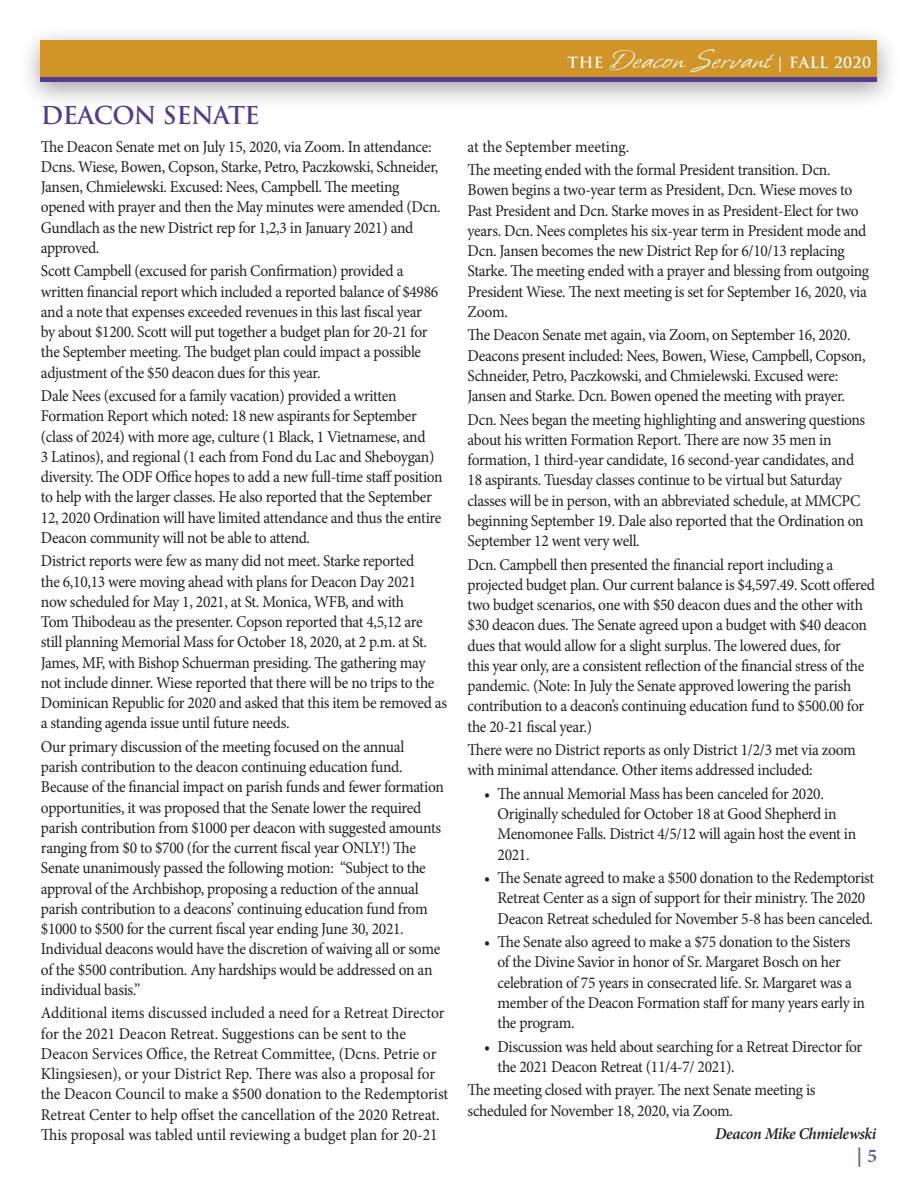
<style>
.page{position:relative;width:918px;height:1188px;background:#fff}
.page>*{position:absolute;margin:0;border:0;box-sizing:border-box;transform-origin:0 0}
.t1{font:30px "Whisper ROB";letter-spacing:.03em;color:#fff}
.t2{font:700 24px "Trajan Pro";letter-spacing:-.02em;color:#513c90}
.t3{font:700 19.5px "Minion Pro";color:#6b5aa0}
.t4{font:16.5px/20.2px "Minion Pro";letter-spacing:-.02em;color:#231f20;scale:.94 1}
.t5{font:16.5px/20.2px "Minion Pro";color:#231f20;scale:.94 1}
.t6{font:italic 600 16.5px "Minion Pro";letter-spacing:-.025em;color:#231f20;scale:.96 1}
.s1{font-family:"Trajan Pro";font-weight:700;font-size:15px}
</style>
<div class="page">
<div style="left:19px;top:25px;width:881px;height:85px;background:#231f20;opacity:.42"></div>
<div style="left:40px;top:40px;width:838px;height:42px;background:#d09529"></div>
<hr style="left:40px;top:78px;width:838px;height:4px;background:#513c90">
<p class="t2" style="left:41px;top:100px;width:220px">DEACON SENATE</p>
<p class="t4" style="left:41px;top:136px;width:427px">The Deacon Senate met on July 15, 2020, via Zoom. In attendance:<br>Dcns. Wiese, Bowen, Copson, Starke, Petro, Paczkowski, Schneider, Jansen, Chmielewski. Excused: Nees, Campbell. The meeting opened with prayer and then the May minutes were amended (Dcn.<br>Gundlach as the new District rep for 1,2,3 in January 2021) and approved.</p>
<p class="t4" style="left:41px;top:261px;width:424px">Scott Campbell (excused for parish Confirmation) provided a written financial report which included a reported balance of $4986 and a note that expenses exceeded revenues in this last fiscal year by about $1200. Scott will put together a budget plan for 20-21 for the September meeting. The budget plan could impact a possible adjustment of the $50 deacon dues for this year.</p>
<p class="t4" style="left:41px;top:386px;width:429px">Dale Nees (excused for a family vacation) provided a written Formation Report which noted: 18 new aspirants for September (class of 2024) with more age, culture (1 Black, 1 Vietnamese, and<br>3 Latinos), and regional (1 each from Fond du Lac and Sheboygan) diversity. The ODF Office hopes to add a new full-time staff position to help with the larger classes. He also reported that the September 12, 2020 Ordination will have limited attendance and thus the entire Deacon community will not be able to attend.</p>
<p class="t4" style="left:41px;top:551px;width:434px">District reports were few as many did not meet. Starke reported<br>the 6,10,13 were moving ahead with plans for Deacon Day 2021<br>now scheduled for May 1, 2021, at St. Monica, WFB, and with<br>Tom Thibodeau as the presenter. Copson reported that 4,5,12 are still planning Memorial Mass for October 18, 2020, at 2 p.m. at St.<br>James, MF, with Bishop Schuerman presiding. The gathering may not include dinner. Wiese reported that there will be no trips to the Dominican Republic for 2020 and asked that this item be removed as a standing agenda issue until future needs.</p>
<p class="t4" style="left:41px;top:737px;width:430px">Our primary discussion of the meeting focused on the annual parish contribution to the deacon continuing education fund.<br>Because of the financial impact on parish funds and fewer formation opportunities, it was proposed that the Senate lower the required parish contribution from $1000 per deacon with suggested amounts ranging from $0 to $700 (for the current fiscal year ONLY!) The Senate unanimously passed the following motion: “Subject to the approval of the Archbishop, proposing a reduction of the annual parish contribution to a deacons’ continuing education fund from $1000 to $500 for the current fiscal year ending June 30, 2021.<br>Individual deacons would have the discretion of waiving all or some of the $500 contribution. Any hardships would be addressed on an individual basis.”</p>
<p class="t5" style="left:41px;top:1003px;width:435px">Additional items discussed included a need for a Retreat Director for the 2021 Deacon Retreat. Suggestions can be sent to the Deacon Services Office, the Retreat Committee, (Dcns. Petrie or Klingsiesen), or your District Rep. There was also a proposal for the Deacon Council to make a $500 donation to the Redemptorist Retreat Center to help offset the cancellation of the 2020 Retreat.<br>This proposal was tabled until reviewing a budget plan for 20-21</p>
<p class="t1" style="left:568px;top:45px;width:305px"><span class="s1">THE</span> Deacon Servant <span class="s1">| FALL 2020</span></p>
<p class="t5" style="left:468px;top:136px;width:174px">at the September meeting.</p>
<p class="t4" style="left:468px;top:160px;width:429px">The meeting ended with the formal President transition. Dcn.<br>Bowen begins a two-year term as President, Dcn. Wiese moves to Past President and Dcn. Starke moves in as President-Elect for two years. Dcn. Nees completes his six-year term in President mode and Dcn. Jansen becomes the new District Rep for 6/10/13 replacing Starke. The meeting ended with a prayer and blessing from outgoing President Wiese. The next meeting is set for September 16, 2020, via Zoom.</p>
<p class="t4" style="left:468px;top:325px;width:425px">The Deacon Senate met again, via Zoom, on September 16, 2020.<br>Deacons present included: Nees, Bowen, Wiese, Campbell, Copson, Schneider, Petro, Paczkowski, and Chmielewski. Excused were:<br>Jansen and Starke. Dcn. Bowen opened the meeting with prayer.</p>
<p class="t4" style="left:468px;top:409px;width:425px">Dcn. Nees began the meeting highlighting and answering questions about his written Formation Report. There are now 35 men in formation, 1 third-year candidate, 16 second-year candidates, and 18 aspirants. Tuesday classes continue to be virtual but Saturday classes will be in person, with an abbreviated schedule, at MMCPC beginning September 19. Dale also reported that the Ordination on September 12 went very well.</p>
<p class="t4" style="left:468px;top:554px;width:435px">Dcn. Campbell then presented the financial report including a projected budget plan. Our current balance is $4,597.49. Scott offered two budget scenarios, one with $50 deacon dues and the other with $30 deacon dues. The Senate agreed upon a budget with $40 deacon dues that would allow for a slight surplus. The lowered dues, for<br>this year only, are a consistent reflection of the financial stress of the pandemic. (Note: In July the Senate approved lowering the parish contribution to a deacon’s continuing education fund to $500.00 for the 20-21 fiscal year.)</p>
<p class="t4" style="left:468px;top:740px;width:415px">There were no District reports as only District 1/2/3 met via zoom with minimal attendance. Other items addressed included:</p>
<p class="t4" style="left:498px;top:784px;width:383px;text-indent:-14px">• The annual Memorial Mass has been canceled for 2020.<br>Originally scheduled for October 18 at Good Shepherd in Menomonee Falls. District 4/5/12 will again host the event in 2021.</p>
<p class="t4" style="left:498px;top:868px;width:402px;text-indent:-14px">• The Senate agreed to make a $500 donation to the Redemptorist<br>Retreat Center as a sign of support for their ministry. The 2020<br>Deacon Retreat scheduled for November 5-8 has been canceled.</p>
<p class="t4" style="left:498px;top:932px;width:392px;text-indent:-14px">• The Senate also agreed to make a $75 donation to the Sisters of the Divine Savior in honor of Sr. Margaret Bosch on her celebration of 75 years in consecrated life. Sr. Margaret was a member of the Deacon Formation staff for many years early in the program.</p>
<p class="t4" style="left:498px;top:1036px;width:390px;text-indent:-14px">• Discussion was held about searching for a Retreat Director for the 2021 Deacon Retreat (11/4-7/ 2021).</p>
<p class="t4" style="left:468px;top:1080px;width:372px">The meeting closed with prayer. The next Senate meeting is scheduled for November 18, 2020, via Zoom.</p>
<p class="t6" style="left:715px;top:1122px;width:169px">Deacon Mike Chmielewski</p>
<p class="t3" style="left:857px;top:1142px;width:22px">| 5</p>
</div>
